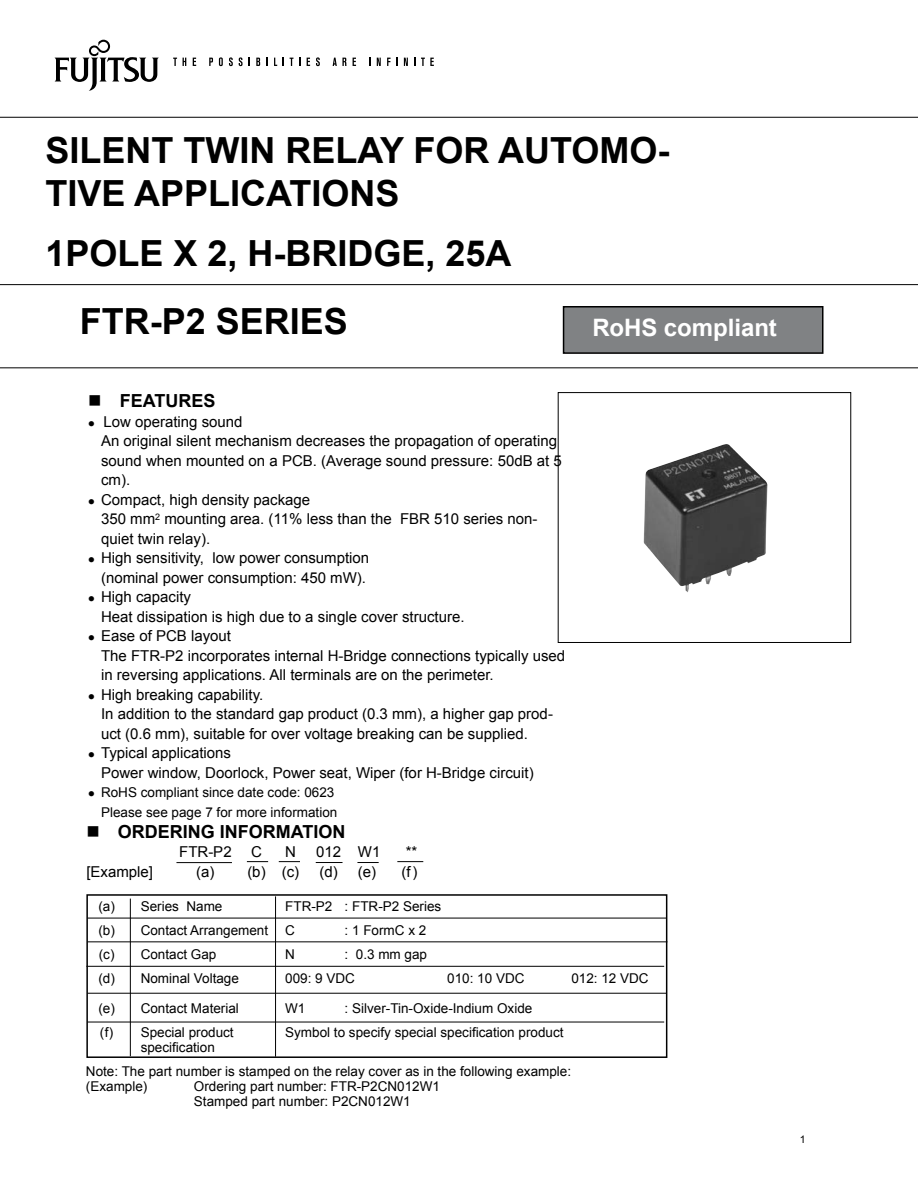
<style>
.page{position:relative;width:918px;height:1188px;background:#fff}
.page>*{position:absolute;margin:0;border:0;box-sizing:border-box;transform-origin:0 0}
.t1{font:700 36px/43.2px "Arial";color:#000}
.t2{font:700 24px "Arial";color:#fff}
.t3{font:700 18px "Arial";color:#000}
.t4{font:15px/19.5px "Arial";color:#000}
.t5{font:13.5px/15px "Arial";color:#000}
.t6{font:10.5px "Arial";color:#000}
</style>
<div class="page">
<hr style="left:176px;top:862px;width:56px;height:1px;background:#000">
<svg style="left:247px;top:861px;width:21px;height:1px"></svg>
<svg style="left:316px;top:862px;width:27px;height:1px"></svg>
<svg style="left:279px;top:861px;width:21px;height:1px"></svg>
<svg style="left:357px;top:862px;width:22px;height:1px"></svg>
<svg style="left:397px;top:861px;width:26px;height:1px"></svg>
<svg style="left:0;top:117px;width:918px;height:251px"></svg>
<svg style="left:0;top:39px;width:918px;height:78px"></svg>
<img style="left:644px;top:444px;width:124px;height:148px">
<div style="left:558px;top:392px;width:293px;height:251px;border:1px solid #000"></div>
<div style="left:50px;top:44px;width:230px;height:42px;background:#fff"></div>
<hr style="left:0;top:284px;width:918px;height:1px;background:#000">
<svg style="left:54px;top:40px;width:105px;height:51px"></svg>
<svg style="left:173px;top:58px;width:4px;height:8px"></svg>
<svg style="left:183px;top:58px;width:3px;height:8px"></svg>
<svg style="left:193px;top:58px;width:3px;height:8px"></svg>
<svg style="left:209px;top:58px;width:4px;height:8px"></svg>
<svg style="left:219px;top:57px;width:4px;height:9px"></svg>
<svg style="left:229px;top:57px;width:4px;height:9px"></svg>
<svg style="left:239px;top:57px;width:4px;height:9px"></svg>
<svg style="left:256px;top:58px;width:4px;height:8px"></svg>
<svg style="left:266px;top:58px;width:2px;height:8px"></svg>
<svg style="left:274px;top:58px;width:3px;height:8px"></svg>
<svg style="left:290px;top:58px;width:3px;height:8px"></svg>
<svg style="left:307px;top:58px;width:3px;height:8px"></svg>
<svg style="left:316px;top:57px;width:4px;height:9px"></svg>
<svg style="left:333px;top:58px;width:14px;height:8px"></svg>
<svg style="left:353px;top:58px;width:3px;height:8px"></svg>
<svg style="left:377px;top:58px;width:4px;height:8px"></svg>
<svg style="left:387px;top:58px;width:11px;height:8px"></svg>
<svg style="left:404px;top:58px;width:4px;height:8px"></svg>
<svg style="left:414px;top:58px;width:20px;height:8px"></svg>
<hr style="left:130px;top:899px;width:1px;height:157px;background:#000">
<hr style="left:275px;top:896px;width:1px;height:161px;background:#000">
<div style="left:86px;top:894px;width:581px;height:164px;border:2px solid #000"></div>
<hr style="left:87px;top:918px;width:579px;height:1px;background:#000">
<hr style="left:87px;top:942px;width:580px;height:1px;background:#000">
<hr style="left:86px;top:966px;width:578px;height:1px;background:#000">
<hr style="left:87px;top:993px;width:579px;height:1px;background:#000">
<hr style="left:87px;top:1022px;width:577px;height:1px;background:#000">
<div style="left:564px;top:307px;width:259px;height:46px;background:#808284"></div>
<div style="left:563px;top:306px;width:261px;height:48px;border:2px solid #000"></div>
<h1 class="t1" style="left:45px;top:130px;width:626px">SILENT TWIN RELAY FOR AUTOMO-<br>TIVE APPLICATIONS</h1>
<h1 class="t1" style="left:80px;top:221px;width:433px;line-height:68.1px;text-indent:-35px">1POLE X 2, H-BRIDGE, 25A<br>FTR-P2 SERIES</h1>
<h2 class="t2" style="left:593px;top:312px;width:186px">RoHS compliant</h2>
<p class="t3" style="left:88px;top:389px;width:129px">■ FEATURES</p>
<p class="t4" style="left:101px;top:412px;width:462px;text-indent:-13px">● Low operating sound<br>An original silent mechanism decreases the propagation of operating sound when mounted on a PCB. (Average sound pressure: 50dB at 5 cm).</p>
<p class="t4" style="left:101px;top:490px;width:438px;text-indent:-13px">● Compact, high density package<br>350 mm<sup>2</sup> mounting area. (11% less than the FBR 510 series non&shy;quiet twin relay).</p>
<p class="t4" style="left:88px;top:548px;width:282px;text-align:right">● High sensitivity, low power consumption (nominal power consumption: 450 mW).</p>
<p class="t4" style="left:101px;top:587px;width:365px;text-indent:-13px">● High capacity<br>Heat dissipation is high due to a single cover structure.</p>
<p class="t4" style="left:101px;top:626px;width:466px;text-indent:-13px">● Ease of PCB layout<br>The FTR-P2 incorporates internal H-Bridge connections typically used in reversing applications. All terminals are on the perimeter.</p>
<p class="t4" style="left:101px;top:685px;width:453px;text-indent:-13px">● High breaking capability.<br>In addition to the standard gap product (0.3 mm), a higher gap prod&shy;uct (0.6 mm), suitable for over voltage breaking can be supplied.</p>
<p class="t4" style="left:101px;top:743px;width:434px;text-indent:-13px">● Typical applications<br>Power window, Doorlock, Power seat, Wiper (for H-Bridge circuit)</p>
<p class="t5" style="left:88px;top:783px;width:251px;line-height:19.5px;text-align:right">● RoHS compliant since date code: 0623<br>Please see page 7 for more information</p>
<p class="t3" style="left:86px;top:820px;width:261px">■ ORDERING INFORMATION</p>
<p class="t4" style="left:179px;top:842px;width:54px">FTR-P2</p>
<p class="t4" style="left:251px;top:842px;width:12px">C</p>
<p class="t4" style="left:285px;top:842px;width:12px">N</p>
<p class="t4" style="left:316px;top:842px;width:66px">012 W1</p>
<p class="t4" style="left:406px;top:842px;width:13px">**</p>
<p class="t4" style="left:86px;top:862px;width:68px">[Example]</p>
<p class="t4" style="left:196px;top:862px;width:104px">(a) (b) (c)</p>
<p class="t4" style="left:320px;top:862px;width:58px">(d) (e)</p>
<p class="t4" style="left:402px;top:862px;width:17px">(f)</p>
<p class="t5" style="left:98px;top:898px;width:18px">(a)</p>
<p class="t5" style="left:141px;top:898px;width:83px">Series Name</p>
<p class="t5" style="left:285px;top:898px;width:158px">FTR-P2 : FTR-P2 Series</p>
<p class="t5" style="left:98px;top:922px;width:18px">(b)</p>
<p class="t5" style="left:141px;top:922px;width:129px">Contact Arrangement</p>
<p class="t5" style="left:285px;top:922px;width:11px">C</p>
<p class="t5" style="left:345px;top:922px;width:83px">: 1 FormC x 2</p>
<p class="t5" style="left:99px;top:946px;width:17px">(c)</p>
<p class="t5" style="left:141px;top:946px;width:77px">Contact Gap</p>
<p class="t5" style="left:285px;top:946px;width:11px">N</p>
<p class="t5" style="left:345px;top:946px;width:84px">: 0.3 mm gap</p>
<p class="t5" style="left:98px;top:970px;width:18px">(d)</p>
<p class="t5" style="left:141px;top:970px;width:100px">Nominal Voltage</p>
<p class="t5" style="left:285px;top:970px;width:71px">009: 9 VDC</p>
<p class="t5" style="left:447px;top:970px;width:79px">010: 10 VDC</p>
<p class="t5" style="left:571px;top:970px;width:79px">012: 12 VDC</p>
<p class="t5" style="left:98px;top:1000px;width:18px">(e)</p>
<p class="t5" style="left:141px;top:1000px;width:100px">Contact Material</p>
<p class="t5" style="left:285px;top:1000px;width:22px">W1</p>
<p class="t5" style="left:345px;top:1000px;width:189px">: Silver-Tin-Oxide-Indium Oxide</p>
<p class="t5" style="left:100px;top:1024px;width:15px">(f)</p>
<p class="t5" style="left:141px;top:1024px;width:95px">Special product</p>
<p class="t5" style="left:285px;top:1024px;width:280px">Symbol to specify special specification product</p>
<p class="t5" style="left:141px;top:1039px;width:76px">specification</p>
<p class="t5" style="left:86px;top:1064px;width:487px">Note: The part number is stamped on the relay cover as in the following example: (Example)</p>
<p class="t5" style="left:194px;top:1079px;width:248px">Ordering part number: FTR-P2CN012W1<br>Stamped part number: P2CN012W1</p>
<p class="t6" style="left:800px;top:1132px;width:7px">1</p>
</div>
